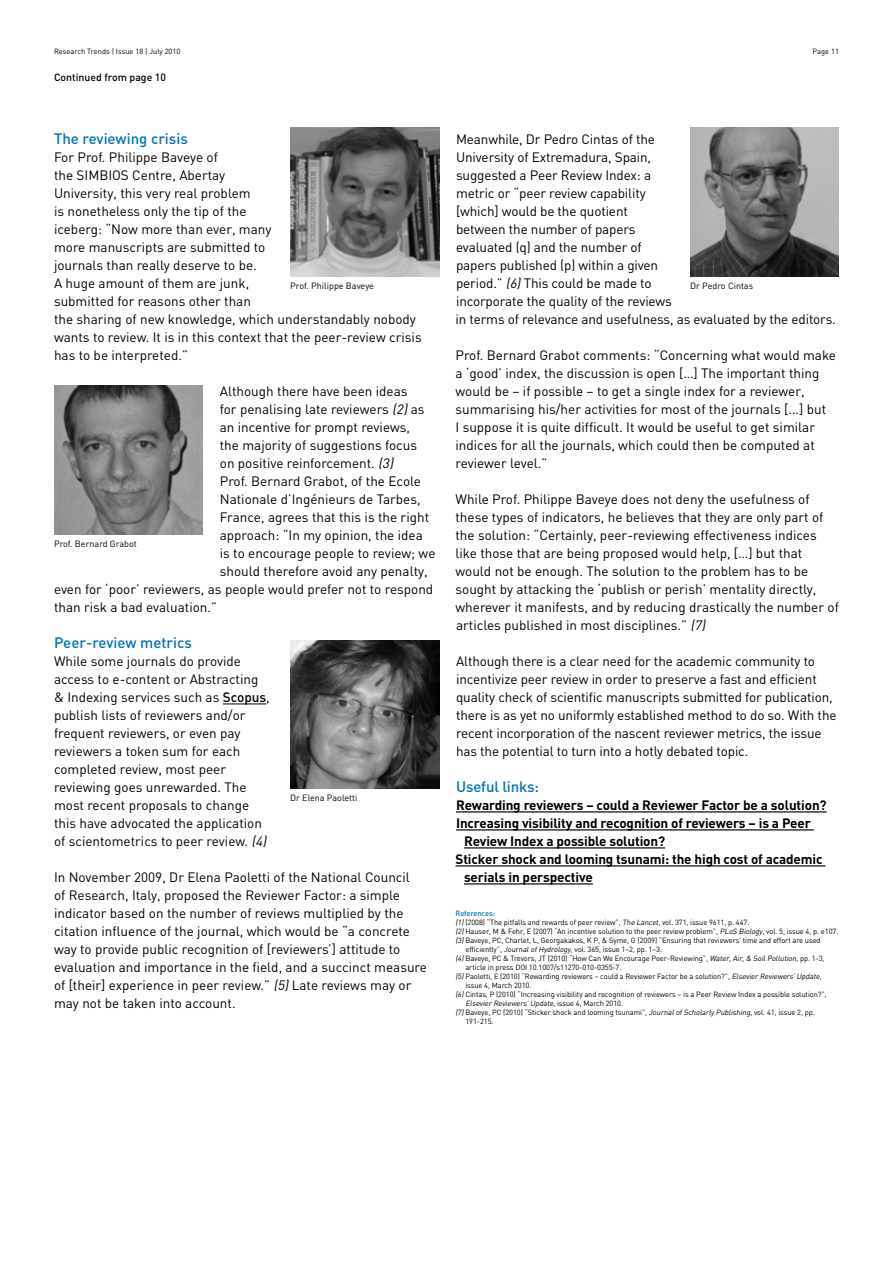
<style>
.page{position:relative;width:893px;height:1263px;background:#fff}
.page>*{position:absolute;margin:0;border:0;box-sizing:border-box;transform-origin:0 0}
.t1{font:500 15px "DIN";color:#0071b7}
.t2{font:13.5px/18px "DIN";color:#000}
.t3{font:700 13.5px "DIN";letter-spacing:-.01em;color:#000}
.t4{font:500 10.5px "DIN";color:#000}
.t5{font:9px "DIN";color:#000}
.t6{font:7.5px "DIN";letter-spacing:-.01em;color:#000}
.t7{font:italic 7.5px "DIN";color:#000}
.t8{font:500 7.5px "DIN";letter-spacing:-.01em;color:#0071b7}
.s1{font-style:italic}
.s2{font-weight:500}
.s3{font-style:normal}
</style>
<div class="page">
<hr style="left:223px;top:703px;width:43px;height:1px;background:#000">
<hr style="left:456px;top:811px;width:371px;height:1px;background:#000">
<hr style="left:456px;top:829px;width:358px;height:1px;background:#000">
<hr style="left:464px;top:847px;width:201px;height:1px;background:#000">
<hr style="left:455px;top:865px;width:370px;height:1px;background:#000">
<hr style="left:464px;top:883px;width:129px;height:1px;background:#000">
<img style="left:54px;top:386px;width:149px;height:148px">
<img style="left:290px;top:640px;width:149px;height:149px">
<img style="left:690px;top:128px;width:149px;height:148px">
<img style="left:290px;top:128px;width:149px;height:148px">
<p class="t6" style="left:54px;top:47px;width:128px">Research Trends | Issue 18 | July 2010</p>
<p class="t6" style="left:813px;top:47px;width:28px">Page 11</p>
<p class="t4" style="left:54px;top:70px;width:114px">Continued from page 10</p>
<p class="t1" style="left:54px;top:129px;width:135px">The reviewing crisis</p>
<p class="t2" style="left:54px;top:148px;width:369px">For Prof. Philippe Baveye of<br>the SIMBIOS Centre, Abertay<br>University, this very real problem<br>is nonetheless only the tip of the<br>iceberg: “Now more than ever, many<br>more manuscripts are submitted to<br>journals than really deserve to be.<br>A huge amount of them are junk,<br>submitted for reasons other than<br>the sharing of new knowledge, which understandably nobody wants to review. It is in this context that the peer-review crisis has to be interpreted.”</p>
<p class="t2" style="left:220px;top:382px;width:189px">Although there have been ideas</p>
<p class="t2" style="left:220px;top:400px;width:206px">for penalising late reviewers <span class="s1">(2)</span>as</p>
<p class="t2" style="left:220px;top:418px;width:192px">an incentive for prompt reviews,</p>
<p class="t2" style="left:220px;top:436px;width:199px">the majority of suggestions focus</p>
<p class="t2" style="left:220px;top:454px;width:178px">on positive reinforcement. <span class="s1">(3)</span></p>
<p class="t2" style="left:220px;top:472px;width:203px">Prof. Bernard Grabot, of the Ecole</p>
<p class="t2" style="left:220px;top:490px;width:202px">Nationale d’Ingénieurs de Tarbes,</p>
<p class="t2" style="left:220px;top:508px;width:211px">France, agrees that this is the right</p>
<p class="t2" style="left:220px;top:526px;width:204px">approach: “In my opinion, the idea</p>
<p class="t2" style="left:220px;top:544px;width:217px">is to encourage people to review; we</p>
<p class="t2" style="left:220px;top:562px;width:209px">should therefore avoid any penalty,</p>
<p class="t2" style="left:54px;top:580px;width:381px">even for ‘poor’ reviewers, as people would prefer not to respond</p>
<p class="t2" style="left:54px;top:598px;width:165px">than risk a bad evaluation.”</p>
<p class="t1" style="left:54px;top:633px;width:139px">Peer-review metrics</p>
<p class="t2" style="left:54px;top:652px;width:217px">While some journals do provide access to e-content or Abstracting &amp; Indexing services such as <span class="s2">Scopus</span>, publish lists of reviewers and/or frequent reviewers, or even pay reviewers a token sum for each completed review, most peer reviewing goes unrewarded. The most recent proposals to change this have advocated the application of scientometrics to peer review. <span class="s1">(4)</span></p>
<p class="t2" style="left:54px;top:868px;width:375px">In November 2009, Dr Elena Paoletti of the National Council<br>of Research, Italy, proposed the Reviewer Factor: a simple indicator based on the number of reviews multiplied by the citation influence of the journal, which would be “a concrete way to provide public recognition of [reviewers’] attitude to evaluation and importance in the field, and a succinct measure of [their] experience in peer review.” <span class="s1">(5)</span>Late reviews may or may not be taken into account.</p>
<p class="t2" style="left:455px;top:130px;width:382px">Meanwhile, Dr Pedro Cintas of the<br>University of Extremadura, Spain,<br>suggested a Peer Review Index: a<br>metric or “peer review capability<br>[which] would be the quotient<br>between the number of papers<br>evaluated (q) and the number of<br>papers published (p) within a given<br>period.” <span class="s1">(6)</span>This could be made to<br>incorporate the quality of the reviews<br>in terms of relevance and usefulness, as evaluated by the editors.</p>
<p class="t2" style="left:455px;top:346px;width:382px">Prof. Bernard Grabot comments: “Concerning what would make a ‘good’ index, the discussion is open […] The important thing would be – if possible – to get a single index for a reviewer, summarising his/her activities for most of the journals [...] but<br>I suppose it is quite difficult. It would be useful to get similar indices for all the journals, which could then be computed at reviewer level.”</p>
<p class="t2" style="left:455px;top:490px;width:385px">While Prof. Philippe Baveye does not deny the usefulness of these types of indicators, he believes that they are only part of the solution: “Certainly, peer-reviewing effectiveness indices like those that are being proposed would help, […] but that would not be enough. The solution to the problem has to be sought by attacking the ‘publish or perish’ mentality directly, wherever it manifests, and by reducing drastically the number of articles published in most disciplines.” <span class="s1">(7)</span></p>
<p class="t2" style="left:456px;top:652px;width:382px">Although there is a clear need for the academic community to incentivize peer review in order to preserve a fast and efficient quality check of scientific manuscripts submitted for publication, there is as yet no uniformly established method to do so. With the recent incorporation of the nascent reviewer metrics, the issue has the potential to turn into a hotly debated topic.</p>
<p class="t1" style="left:456px;top:777px;width:84px">Useful links:</p>
<p class="t3" style="left:456px;top:796px;width:372px">Rewarding reviewers – could a Reviewer Factor be a solution?</p>
<p class="t3" style="left:456px;top:814px;width:356px">Increasing visibility and recognition of reviewers – is a Peer</p>
<p class="t3" style="left:464px;top:832px;width:203px">Review Index a possible solution?</p>
<p class="t3" style="left:455px;top:850px;width:369px">Sticker shock and looming tsunami: the high cost of academic</p>
<p class="t3" style="left:464px;top:868px;width:130px">serials in perspective</p>
<p class="t8" style="left:455px;top:909px;width:41px">References:</p>
<p class="t6" style="left:455px;top:918px;width:295px"><span class="s1">(1)</span>(2008) “The pitfalls and rewards of peer review”, <span class="s1">The Lancet</span>, vol. 371, issue 9611, p. 447.</p>
<p class="t6" style="left:455px;top:927px;width:384px"><span class="s1">(2)</span>Hauser, M &amp; Fehr, E (2007) “An incentive solution to the peer review problem”, <span class="s1">PLoS Biology</span>, vol. 5, issue 4, p. e107.</p>
<p class="t6" style="left:455px;top:936px;width:367px"><span class="s1">(3)</span>Baveye, PC, Charlet, L, Georgakakos, K P, &amp; Syme, G (2009) “Ensuring that reviewers’ time and effort are used</p>
<p class="t6" style="left:465px;top:945px;width:198px">efficiently”, <span class="s1">JournalofHydrology</span>, vol. 365, issue 1–2, pp. 1–3.</p>
<p class="t6" style="left:455px;top:954px;width:371px"><span class="s1">(4)</span>Baveye, PC &amp; Trevors, JT (2010) “How Can We Encourage Peer-Reviewing”, <span class="s1">Water,Air,&amp; SoilPollution</span>, pp. 1-3,</p>
<p class="t6" style="left:465px;top:963px;width:158px">article in press DOI 10.1007/s11270-010-0355-7.</p>
<p class="t6" style="left:455px;top:972px;width:368px"><span class="s1">(5)</span>Paoletti, E (2010) “Rewarding reviewers – could a Reviewer Factor be a solution?”, <span class="s1">ElsevierReviewers’Update</span>,</p>
<p class="t6" style="left:465px;top:981px;width:68px">issue 4, March 2010.</p>
<p class="t6" style="left:455px;top:990px;width:373px"><span class="s1">(6)</span>Cintas, P (2010) “Increasing visibility and recognition of reviewers – is a Peer Review Index a possible solution?”,</p>
<p class="t7" style="left:465px;top:999px;width:159px">ElsevierReviewers’Update<span class="s3">, i s s u e 4 , M a rc h 2 0 1 0 .</span></p>
<p class="t6" style="left:455px;top:1008px;width:361px"><span class="s1">(7)</span>Baveye, PC (2010) “Sticker shock and looming tsunami”, <span class="s1">JournalofScholarly Publishing</span>, vol. 41, issue 2, pp.</p>
<p class="t6" style="left:465px;top:1017px;width:30px">191-215.</p>
<p class="t5" style="left:290px;top:280px;width:85px">Prof. Philippe Baveye</p>
<p class="t5" style="left:690px;top:280px;width:65px">Dr Pedro Cintas</p>
<p class="t5" style="left:54px;top:538px;width:84px">Prof. Bernard Grabot</p>
<p class="t5" style="left:290px;top:793px;width:69px">Dr Elena Paoletti</p>
</div>
